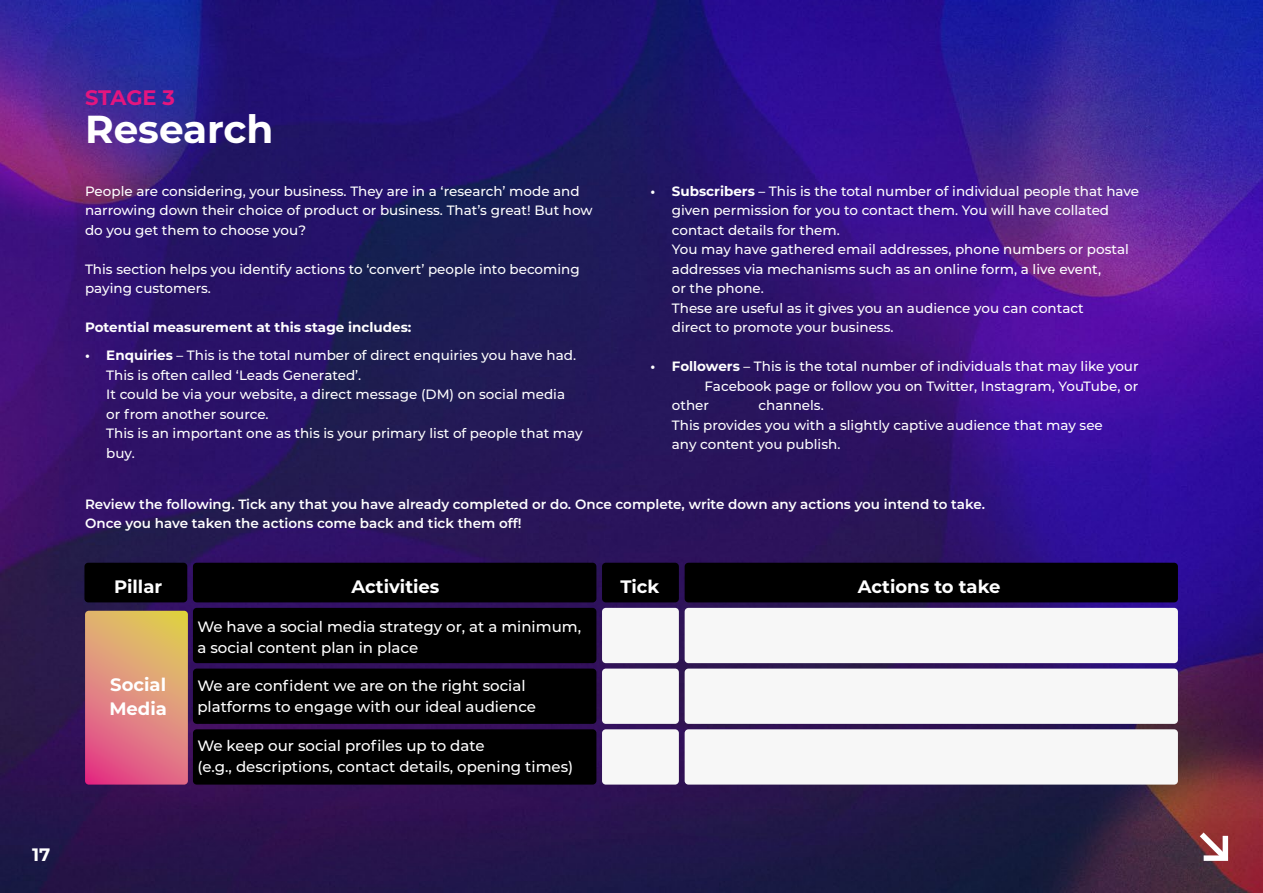
<style>
.page{position:relative;width:1263px;height:893px;background:#fff}
.page>*{position:absolute;margin:0;border:0;box-sizing:border-box;transform-origin:0 0}
.t1{font:700 39px "Montserrat";color:#fff}
.t2{font:700 21px "Montserrat";letter-spacing:-.01em;color:#e4157f}
.t3{font:700 18px/24px "Montserrat";color:#fff}
.t4{font:500 15px/21px "Montserrat";color:#fff}
.t5{font:500 13.5px/19.5px "Montserrat";color:#fff}
.t6{font:600 13.5px/19.5px "Montserrat";color:#fff}
.t7{font:700 13.5px "Montserrat";color:#fff}
.s1{font-weight:700}
</style>
<div class="page">
<img style="left:0;top:0;width:1263px;height:893px">
<svg style="left:85px;top:611px;width:103px;height:174px"></svg>
<div style="left:193px;top:563px;width:403px;height:39px;background:#000;border-radius:4px"></div>
<div style="left:193px;top:608px;width:403px;height:55px;background:#000;border-radius:4px"></div>
<div style="left:193px;top:669px;width:403px;height:55px;background:#000;border-radius:4px"></div>
<div style="left:193px;top:729px;width:403px;height:56px;background:#000;border-radius:4px"></div>
<div style="left:602px;top:563px;width:77px;height:39px;background:#000;border-radius:4px"></div>
<div style="left:602px;top:608px;width:77px;height:55px;background:#f7f7f7;border-radius:4px"></div>
<div style="left:602px;top:669px;width:77px;height:55px;background:#f7f7f7;border-radius:4px"></div>
<div style="left:602px;top:729px;width:77px;height:56px;background:#f7f7f7;border-radius:4px"></div>
<div style="left:685px;top:563px;width:493px;height:39px;background:#000;border-radius:4px"></div>
<div style="left:685px;top:608px;width:493px;height:55px;background:#f7f7f7;border-radius:4px"></div>
<div style="left:685px;top:669px;width:493px;height:55px;background:#f7f7f7;border-radius:4px"></div>
<div style="left:685px;top:729px;width:493px;height:56px;background:#f7f7f7;border-radius:4px"></div>
<div style="left:84px;top:563px;width:103px;height:39px;background:#000;border-radius:4px"></div>
<svg style="left:1198px;top:832px;width:32px;height:29px"></svg>
<h3 class="t3" style="left:32px;top:842px;width:20px">17</h3>
<h2 class="t2" style="left:85px;top:83px;width:91px">STAGE 3</h2>
<h1 class="t1" style="left:85px;top:101px;width:190px">Research</h1>
<p class="t5" style="left:85px;top:180px;width:509px">People are considering, your business. They are in a ‘research’ mode and narrowing down their choice of product or business. That’s great! But how do you get them to choose you?</p>
<p class="t5" style="left:85px;top:258px;width:496px">This section helps you identify actions to ‘convert’ people into becoming paying customers.</p>
<p class="t7" style="left:85px;top:318px;width:328px">Potential measurement at this stage includes:</p>
<p class="t5" style="left:106px;top:345px;width:478px;text-indent:-21px"><span class="s1">• Enquiries</span> – This is the total number of direct enquiries you have had.<br>This is often called ‘Leads Generated’.<br>It could be via your website, a direct message (DM) on social media<br>or from another source.<br>This is an important one as this is your primary list of people that may buy.</p>
<p class="t5" style="left:672px;top:180px;width:469px;text-indent:-21px"><span class="s1">• Subscribers</span> – This is the total number of individual people that have given permission for you to contact them. You will have collated contact details for them.<br>You may have gathered email addresses, phone numbers or postal addresses via mechanisms such as an online form, a live event,<br>or the phone.<br>These are useful as it gives you an audience you can contact<br>direct to promote your business.</p>
<p class="t5" style="left:651px;top:356px;width:489px"><span class="s1">• Followers</span> – This is the total number of individuals that may like your</p>
<p class="t5" style="left:705px;top:375px;width:435px">Facebook page or follow you on Twitter, Instagram, YouTube, or</p>
<p class="t5" style="left:672px;top:395px;width:39px">other</p>
<p class="t5" style="left:672px;top:395px;width:432px;text-indent:87px">channels.<br>This provides you with a slightly captive audience that may see any content you publish.</p>
<p class="t6" style="left:85px;top:494px;width:901px">Review the following. Tick any that you have already completed or do. Once complete, write down any actions you intend to take.<br>Once you have taken the actions come back and tick them off!</p>
<h3 class="t3" style="left:114px;top:573px;width:50px">Pillar</h3>
<h3 class="t3" style="left:351px;top:573px;width:90px">Activities</h3>
<h3 class="t3" style="left:621px;top:573px;width:40px">Tick</h3>
<h3 class="t3" style="left:858px;top:573px;width:144px">Actions to take</h3>
<h3 class="t3" style="left:109px;top:672px;width:59px">Social<br>Media</h3>
<p class="t4" style="left:197px;top:615px;width:385px">We have a social media strategy or, at a minimum, a social content plan in place</p>
<p class="t4" style="left:197px;top:675px;width:340px">We are confident we are on the right social platforms to engage with our ideal audience</p>
<p class="t4" style="left:197px;top:734px;width:377px">We keep our social profiles up to date<br>(e.g., descriptions, contact details, opening times)</p>
</div>
